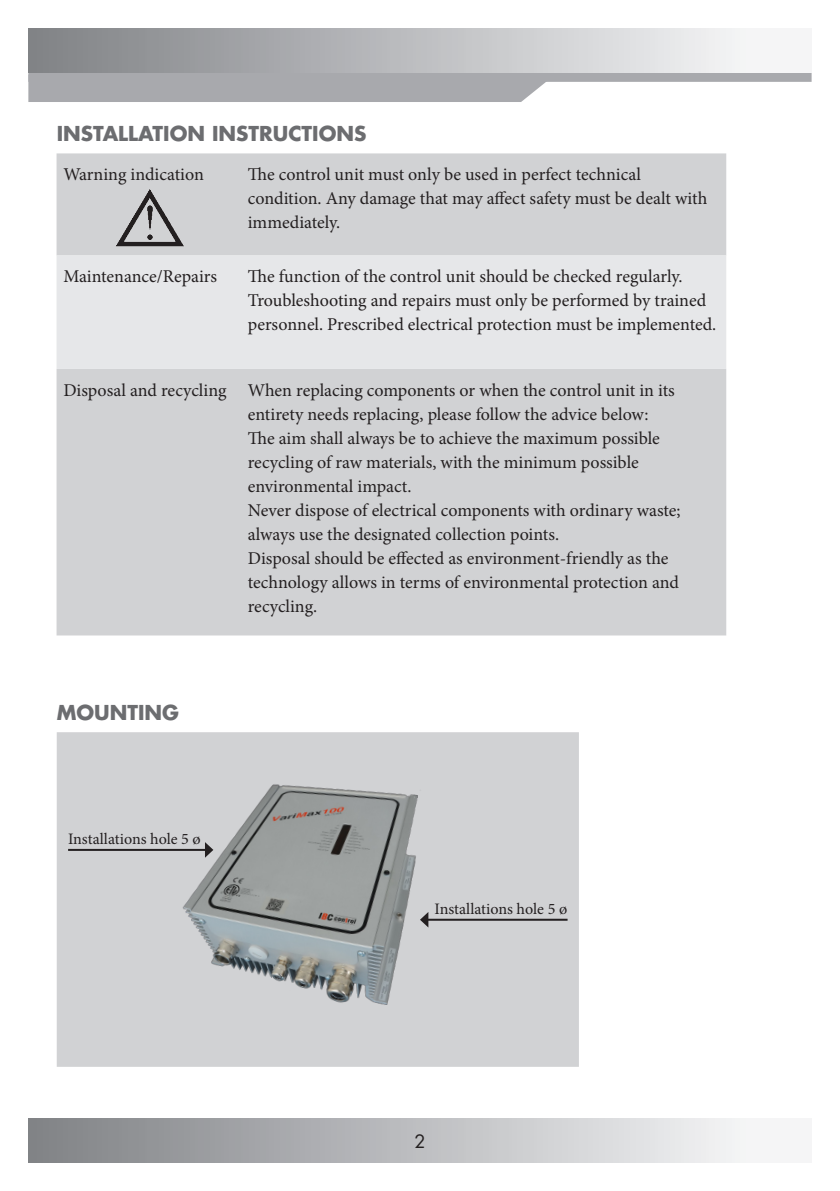
<style>
.page{position:relative;width:840px;height:1191px;background:#fff}
.page>*{position:absolute;margin:0;border:0;box-sizing:border-box;transform-origin:0 0}
.Rubrik_luft_1mm{font:700 20px "Futura";color:#6c6d70}
.t1{font:18px/24px "Minion Pro";color:#231f20}
.t2{font:18px "Futura";color:#231f20}
.t3{font:16px "Minion Pro";letter-spacing:-.005em;color:#231f20}
</style>
<div class="page">
<div style="left:28px;top:63px;width:783px;height:19px;background:linear-gradient(to right,#a8a9ad,#a8a9ad)"></div>
<div style="left:28px;top:28px;width:783px;height:44px;background:linear-gradient(to right,#7f8185,#fcfcfe)"></div>
<div style="left:28px;top:75px;width:527px;height:27px;background:#a8a9ad"></div>
<div style="left:28px;top:1118px;width:783px;height:44px;background:linear-gradient(to right,#7f8185,#fcfcfe)"></div>
<div style="left:56px;top:153px;width:669px;height:482px;background:#d1d2d4"></div>
<div style="left:56px;top:255px;width:669px;height:114px;background:#e6e7e9"></div>
<img style="left:115px;top:190px;width:69px;height:57px">
<div style="left:57px;top:732px;width:521px;height:334px;background:#d1d2d4"></div>
<hr style="left:68px;top:849px;width:138px;height:2px;background:#231f20">
<hr style="left:427px;top:918px;width:140px;height:2px;background:#231f20">
<img style="left:155px;top:784px;width:288px;height:221px">
<p class="Rubrik_luft_1mm" style="left:57px;top:120px;width:311px">INSTALLATION INSTRUCTIONS</p>
<p class="t1" style="left:63px;top:162px;width:142px">Warning indication</p>
<p class="t1" style="left:248px;top:162px;width:461px">The control unit must only be used in perfect technical condition. Any damage that may affect safety must be dealt with immediately.</p>
<p class="t1" style="left:63px;top:264px;width:155px">Maintenance/Repairs</p>
<p class="t1" style="left:248px;top:264px;width:470px">The function of the control unit should be checked regularly.<br>Troubleshooting and repairs must only be performed by trained personnel. Prescribed electrical protection must be implemented.</p>
<p class="t1" style="left:63px;top:378px;width:164px">Disposal and recycling</p>
<p class="t1" style="left:248px;top:378px;width:428px">When replacing components or when the control unit in its entirety needs replacing, please follow the advice below:</p>
<p class="t1" style="left:248px;top:426px;width:413px">The aim shall always be to achieve the maximum possible recycling of raw materials, with the minimum possible environmental impact.</p>
<p class="t1" style="left:248px;top:498px;width:434px">Never dispose of electrical components with ordinary waste; always use the designated collection points.</p>
<p class="t1" style="left:248px;top:546px;width:432px">Disposal should be effected as environment-friendly as the technology allows in terms of environmental protection and recycling.</p>
<p class="Rubrik_luft_1mm" style="left:57px;top:699px;width:124px">MOUNTING</p>
<p class="t3" style="left:68px;top:828px;width:134px">Installations hole 5 ø</p>
<p class="t3" style="left:434px;top:898px;width:134px">Installations hole 5 ø</p>
<p class="t2" style="left:414px;top:1129px;width:13px">2</p>
</div>
